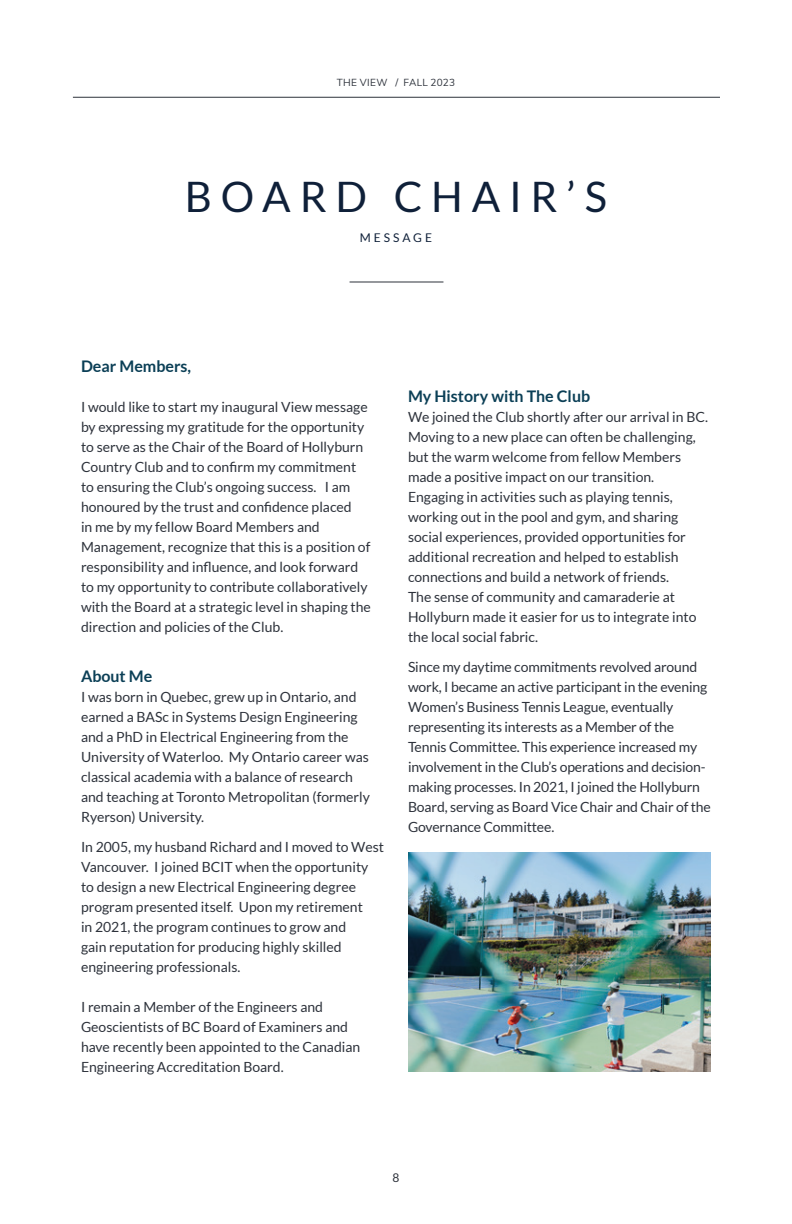
<style>
.page{position:relative;width:792px;height:1224px;background:#fff}
.page>*{position:absolute;margin:0;border:0;box-sizing:border-box;transform-origin:0 0}
.t1{font:42px "Lato";letter-spacing:.21em;color:#0f2039}
.t2{font:700 16px "Lato";color:#0b3f56}
.t3{font:14px/20px "Lato";color:#2d323b}
.t4{font:12px "Lato";letter-spacing:.245em;color:#0f2039}
.t5{font:12px "Lato";color:#2d323b}
.t6{font:10px "Muli";letter-spacing:.04em;color:#2d323b}
</style>
<div class="page">
<hr style="left:73px;top:97px;width:647px;height:1px;background:#2d323b">
<hr style="left:350px;top:281px;width:93px;height:1px;background:#2d323b">
<img style="left:408px;top:852px;width:303px;height:220px">
<p class="t6" style="left:337px;top:75px;width:120px">THE VIEW / FALL 2023</p>
<h1 class="t1" style="left:185px;top:173px;width:424px">BOARD CHAIR’S</h1>
<p class="t4" style="left:360px;top:231px;width:74px">MESSAGE</p>
<p class="t2" style="left:81px;top:357px;width:112px">Dear Members,</p>
<p class="t3" style="left:81px;top:397px;width:291px">I would like to start my inaugural View message by expressing my gratitude for the opportunity to serve as the Chair of the Board of Hollyburn Country Club and to confirm my commitment to ensuring the Club’s ongoing success. I am honoured by the trust and confidence placed<br>in me by my fellow Board Members and Management, recognize that this is a position of responsibility and influence, and look forward to my opportunity to contribute collaboratively with the Board at a strategic level in shaping the direction and policies of the Club.</p>
<p class="t2" style="left:81px;top:667px;width:73px">About Me</p>
<p class="t3" style="left:81px;top:687px;width:291px">I was born in Quebec, grew up in Ontario, and earned a BASc in Systems Design Engineering and a PhD in Electrical Engineering from the University of Waterloo. My Ontario career was classical academia with a balance of research and teaching at Toronto Metropolitan (formerly Ryerson) University.</p>
<p class="t3" style="left:81px;top:837px;width:305px">In 2005, my husband Richard and I moved to West Vancouver. I joined BCIT when the opportunity to design a new Electrical Engineering degree program presented itself. Upon my retirement<br>in 2021, the program continues to grow and<br>gain reputation for producing highly skilled engineering professionals.</p>
<p class="t3" style="left:81px;top:997px;width:281px">I remain a Member of the Engineers and Geoscientists of BC Board of Examiners and have recently been appointed to the Canadian Engineering Accreditation Board.</p>
<p class="t2" style="left:408px;top:387px;width:184px">My History with The Club</p>
<p class="t3" style="left:408px;top:407px;width:301px">We joined the Club shortly after our arrival in BC.<br>Moving to a new place can often be challenging, but the warm welcome from fellow Members made a positive impact on our transition.<br>Engaging in activities such as playing tennis, working out in the pool and gym, and sharing social experiences, provided opportunities for additional recreation and helped to establish connections and build a network of friends.<br>The sense of community and camaraderie at Hollyburn made it easier for us to integrate into the local social fabric.</p>
<p class="t3" style="left:408px;top:657px;width:304px">Since my daytime commitments revolved around work, I became an active participant in the evening Women’s Business Tennis League, eventually representing its interests as a Member of the Tennis Committee. This experience increased my involvement in the Club’s operations and decision&shy;making processes. In 2021, I joined the Hollyburn Board, serving as Board Vice Chair and Chair of the Governance Committee.</p>
<p class="t5" style="left:393px;top:1171px;width:8px">8</p>
</div>
